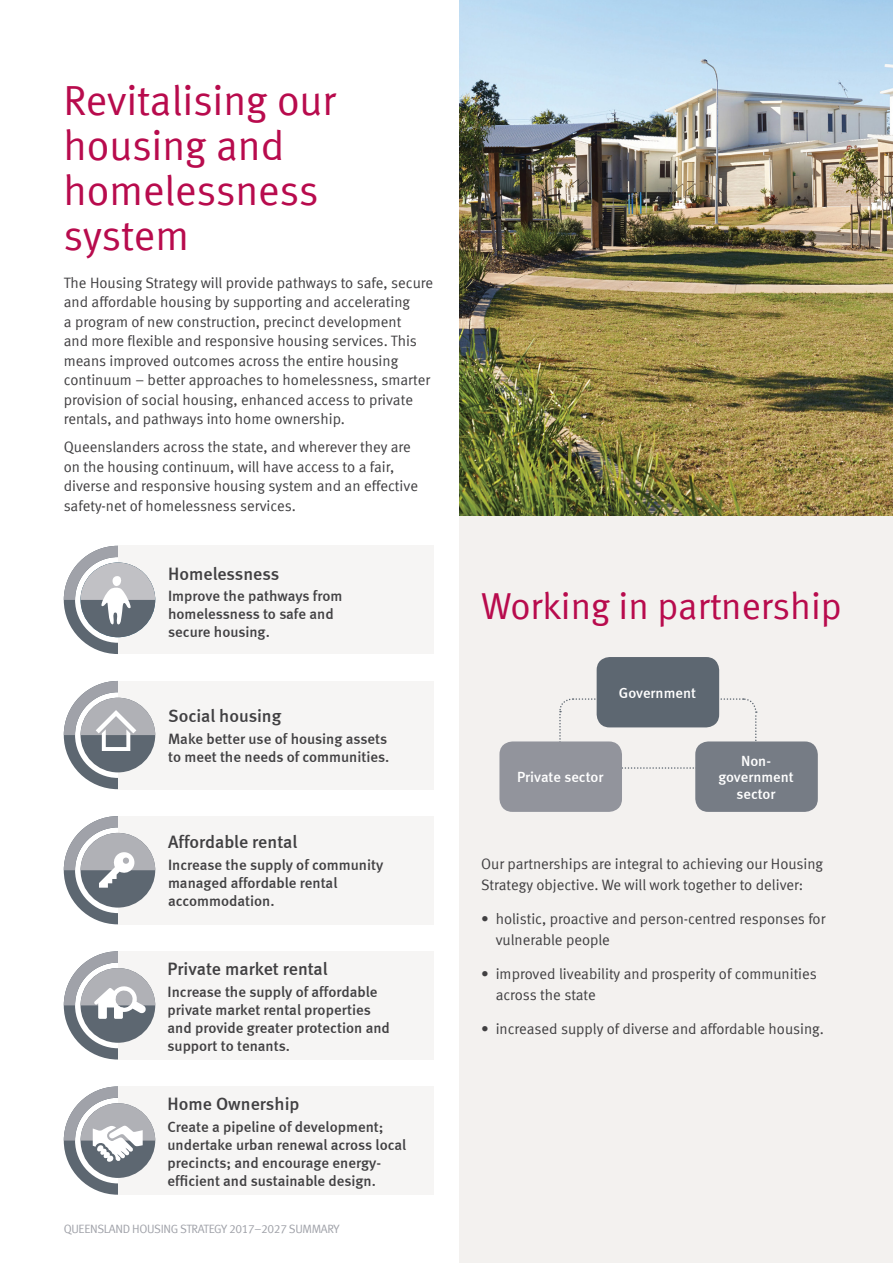
<style>
.page{position:relative;width:893px;height:1263px;background:#fff}
.page>*{position:absolute;margin:0;border:0;box-sizing:border-box;transform-origin:0 0}
.t1{font:42px/45px "Meta Normal LF";color:#b80b4d}
.t2{font:37.5px "Meta Normal LF";color:#b80b4d}
.Intro_text{font:18px "Meta Medium LF";color:#414042}
.BODY_copy{font:15px/19.5px "Meta Normal LF";color:#414042}
.Intro_text-2{font:15px/18px "Meta Medium LF";color:#414042}
.Body_new{font:15px/21px "Meta Normal LF";color:#414042}
.t3{font:500 14.7px/16.2px "Meta";color:#fff;text-align:center}
.Body_2{font:12px "Meta Normal LF";letter-spacing:-.03em;color:#a0a2a9}
</style>
<div class="page">
<div style="left:459px;top:400px;width:434px;height:863px;background:#f3f1ef"></div>
<div style="left:118px;top:546px;width:316px;height:108px;background:#f6f5f4"></div>
<svg style="left:64px;top:546px;width:91px;height:108px"></svg>
<div style="left:118px;top:681px;width:316px;height:108px;background:#f6f5f4"></div>
<svg style="left:64px;top:681px;width:91px;height:108px"></svg>
<div style="left:118px;top:816px;width:316px;height:108px;background:#f6f5f4"></div>
<svg style="left:64px;top:816px;width:91px;height:108px"></svg>
<div style="left:118px;top:951px;width:316px;height:108px;background:#f6f5f4"></div>
<svg style="left:64px;top:951px;width:91px;height:108px"></svg>
<div style="left:118px;top:1086px;width:316px;height:109px;background:#f6f5f4"></div>
<svg style="left:64px;top:1086px;width:91px;height:109px"></svg>
<img style="left:459px;top:0;width:434px;height:516px">
<svg style="left:559px;top:697px;width:198px;height:72px"></svg>
<div style="left:695px;top:741px;width:123px;height:71px;background:#767c85;border-radius:13px"></div>
<div style="left:499px;top:741px;width:123px;height:71px;background:#92949c;border-radius:13px"></div>
<div style="left:597px;top:657px;width:122px;height:70px;background:#5d6771;border-radius:13px"></div>
<p class="t1" style="left:63px;top:78px;width:274px">Revitalising our housing and homelessness system</p>
<p class="BODY_copy" style="left:64px;top:273px;width:371px">The Housing Strategy will provide pathways to safe, secure and affordable housing by supporting and accelerating<br>a program of new construction, precinct development<br>and more flexible and responsive housing services. This means improved outcomes across the entire housing continuum – better approaches to homelessness, smarter provision of social housing, enhanced access to private rentals, and pathways into home ownership.</p>
<p class="BODY_copy" style="left:64px;top:437px;width:356px">Queenslanders across the state, and wherever they are on the housing continuum, will have access to a fair, diverse and responsive housing system and an effective safety-net of homelessness services.</p>
<p class="Intro_text" style="left:168px;top:563px;width:113px">Homelessness</p>
<p class="Intro_text-2" style="left:168px;top:587px;width:176px">Improve the pathways from homelessness to safe and secure housing.</p>
<p class="Intro_text" style="left:168px;top:706px;width:115px">Social housing</p>
<p class="Intro_text-2" style="left:168px;top:730px;width:223px">Make better use of housing assets to meet the needs of communities.</p>
<p class="Intro_text" style="left:168px;top:831px;width:131px">Affordable rental</p>
<p class="Intro_text-2" style="left:168px;top:855px;width:217px">Increase the supply of community managed affordable rental accommodation.</p>
<p class="Intro_text" style="left:168px;top:959px;width:162px">Private market rental</p>
<p class="Intro_text-2" style="left:168px;top:983px;width:224px">Increase the supply of affordable private market rental properties and provide greater protection and support to tenants.</p>
<p class="Intro_text" style="left:168px;top:1093px;width:133px">Home Ownership</p>
<p class="Intro_text-2" style="left:168px;top:1117px;width:240px">Create a pipeline of development; undertake urban renewal across local precincts; and encourage energy&shy;efficient and sustainable design.</p>
<p class="Body_2" style="left:64px;top:1222px;width:277px">QUEENSLAND HOUSING STRATEGY 2017–2027 SUMMARY</p>
<p class="t2" style="left:481px;top:584px;width:362px">Working in partnership</p>
<p class="t3" style="left:619px;top:685px;width:79px">Government</p>
<p class="t3" style="left:517px;top:769px;width:88px">Private sector</p>
<p class="t3" style="left:718px;top:753px;width:77px">Non&shy;government sector</p>
<p class="Body_new" style="left:481px;top:853px;width:344px">Our partnerships are integral to achieving our Housing<br>Strategy objective. We will work together to deliver:</p>
<p class="Body_new" style="left:496px;top:908px;width:331px;text-indent:-15px">• holistic, proactive and person-centred responses for vulnerable people</p>
<p class="Body_new" style="left:496px;top:963px;width:323px;text-indent:-15px">• improved liveability and prosperity of communities across the state</p>
<p class="Body_new" style="left:481px;top:1018px;width:344px">• increased supply of diverse and affordable housing.</p>
</div>
